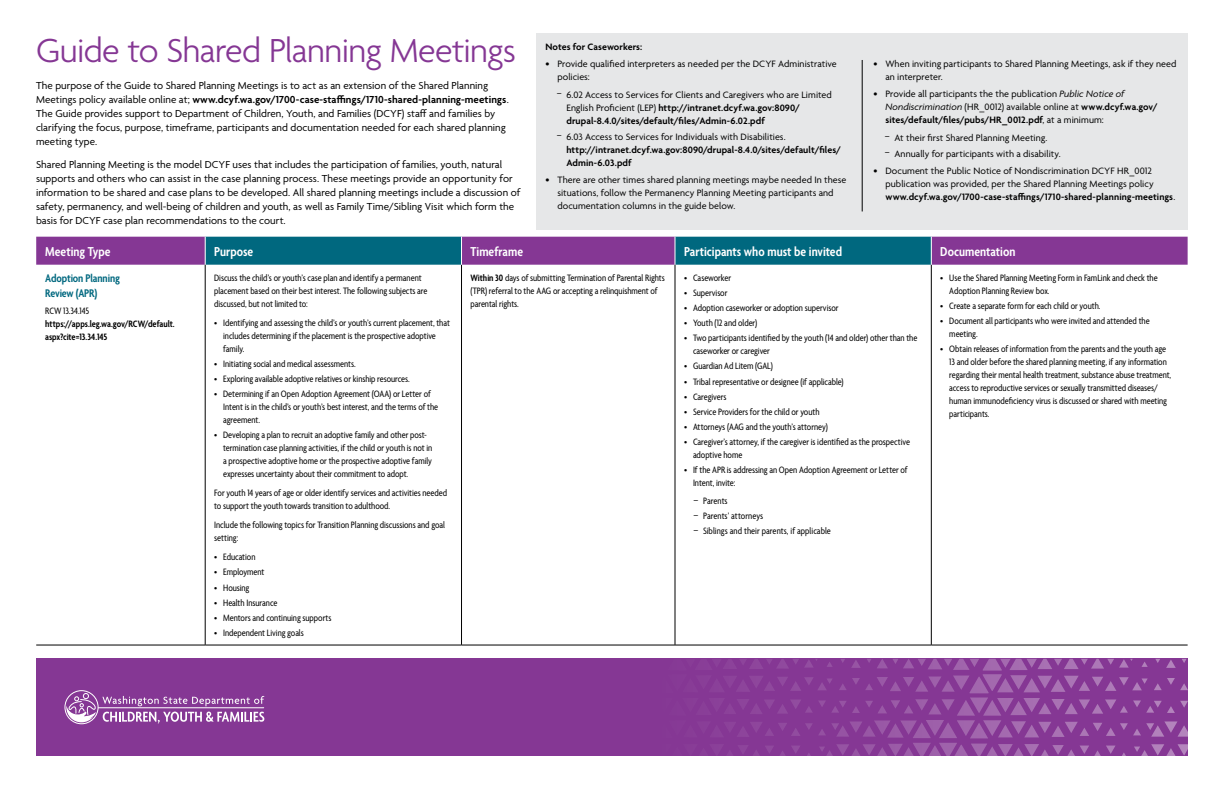
<style>
.page{position:relative;width:1224px;height:792px;background:#fff}
.page>*{position:absolute;margin:0;border:0;box-sizing:border-box;transform-origin:0 0}
.t1{font:300 36px "Agenda";letter-spacing:-.02em;color:#853794}
.t2{font:600 condensed 14px "Agenda";color:#fff}
.t3{font:600 condensed 12px/15px "Agenda";letter-spacing:-.01em;color:#00687f}
.t4{font:11px/14px "Agenda";color:#000}
.t5{font:condensed 10px/13px "Agenda";letter-spacing:-.005em;color:#000}
.t6{font:10px/13px "Agenda";letter-spacing:.005em;color:#000}
.t7{font:600 10px/13px "Agenda";letter-spacing:.01em;color:#000}
.t8{font:600 condensed 10px/13px "Agenda";letter-spacing:-.005em;color:#000}
.s1{font-weight:600}
.s2{font-size:11px}
.s3{font-weight:400;font-size:9.6px}
.s4{font-weight:400}
.s5{font-style:italic}
.s6{font-size:9.6px}
.s7{font-stretch:normal;font-size:9.6px}
</style>
<div class="page">
<div style="left:36px;top:659px;width:1152px;height:97px;background:#853794"></div>
<svg style="left:729px;top:659px;width:459px;height:97px"></svg>
<div style="left:65px;top:690px;width:34px;height:34px;border:1px solid #fff;border-radius:50%"></div>
<svg style="left:66px;top:693px;width:198px;height:31px"></svg>
<div style="left:536px;top:33px;width:652px;height:197px;background:#e6e7e8"></div>
<hr style="left:862px;top:60px;width:1px;height:151px;background:#000">
<hr style="left:205px;top:265px;width:1px;height:380px;background:#000">
<hr style="left:461px;top:265px;width:1px;height:380px;background:#000">
<hr style="left:675px;top:265px;width:1px;height:380px;background:#000">
<hr style="left:931px;top:265px;width:1px;height:380px;background:#000">
<hr style="left:36px;top:645px;width:169px;height:1px;background:#000">
<hr style="left:205px;top:645px;width:257px;height:1px;background:#000">
<hr style="left:462px;top:645px;width:213px;height:1px;background:#000">
<hr style="left:675px;top:645px;width:256px;height:1px;background:#000">
<hr style="left:931px;top:645px;width:257px;height:1px;background:#000">
<svg style="left:36px;top:237px;width:1152px;height:28px;background:#4c4f8c"></svg>
<h1 class="t1" style="left:36px;top:31px;width:481px">Guide to Shared Planning Meetings</h1>
<p class="t4" style="left:36px;top:79px;width:474px">The purpose of the Guide to Shared Planning Meetings is to act as an extension of the Shared Planning Meetings policy available online at; <span class="s1">www.dcyf.wa.gov/1700-case-staffings/1710-shared-planning-meetings</span>.<br>The Guide provides support to Department of Children, Youth, and Families (DCYF) staff and families by clarifying the focus, purpose, timeframe, participants and documentation needed for each shared planning meeting type.</p>
<p class="t4" style="left:36px;top:158px;width:486px">Shared Planning Meeting is the model DCYF uses that includes the participation of families, youth, natural supports and others who can assist in the case planning process. These meetings provide an opportunity for information to be shared and case plans to be developed. All shared planning meetings include a discussion of safety, permanency, and well-being of children and youth, as well as Family Time/Sibling Visit which form the basis for DCYF case plan recommendations to the court.</p>
<p class="t7" style="left:545px;top:41px;width:98px">Notes for Caseworkers:</p>
<p class="t6" style="left:557px;top:58px;width:281px;text-indent:-12px"><span class="s2">•</span> Provide qualified interpreters as needed per the DCYF Administrative policies:</p>
<p class="t7" style="left:566px;top:89px;width:267px;text-indent:-10px"><span class="s3">-</span> <span class="s4">6.02 Access to Services for Clients and Caregivers who are Limited<br>English Proficient (LEP)</span> http://intranet.dcyf.wa.gov:8090/ drupal-8.4.0/sites/default/files/Admin-6.02.pdf</p>
<p class="t7" style="left:566px;top:131px;width:276px;text-indent:-10px"><span class="s3">-</span> <span class="s4">6.03 Access to Services for Individuals with Disabilities. </span>http://intranet.dcyf.wa.gov:8090/drupal-8.4.0/sites/default/files/<br>Admin-6.03.pdf</p>
<p class="t6" style="left:557px;top:174px;width:290px;text-indent:-12px"><span class="s2">•</span> There are other times shared planning meetings maybe needed In these situations, follow the Permanency Planning Meeting participants and documentation columns in the guide below.</p>
<p class="t6" style="left:885px;top:58px;width:293px;text-indent:-12px"><span class="s2">•</span> When inviting participants to Shared Planning Meetings, ask if they need an interpreter.</p>
<p class="t6" style="left:885px;top:88px;width:274px;text-indent:-12px"><span class="s2">•</span> Provide all participants the the publication <span class="s5">Public Notice of<br>Nondiscrimination</span> (HR_0012) available online at <span class="s1">www.dcyf.wa.gov/ sites/default/files/pubs/HR_0012.pdf</span>, at a minimum:</p>
<p class="t6" style="left:884px;top:132px;width:164px"><span class="s6">-</span> At their first Shared Planning Meeting.</p>
<p class="t6" style="left:884px;top:148px;width:178px"><span class="s6">-</span> Annually for participants with a disability.</p>
<p class="t6" style="left:885px;top:165px;width:292px;text-indent:-12px"><span class="s2">•</span> Document the Public Notice of Nondiscrimination DCYF HR_0012 publication was provided, per the Shared Planning Meetings policy <span class="s1">www.dcyf.wa.gov/1700-case-staffings/1710-shared-planning-meetings</span>.</p>
<h2 class="t2" style="left:45px;top:244px;width:67px">Meeting Type</h2>
<h2 class="t2" style="left:214px;top:244px;width:40px">Purpose</h2>
<h2 class="t2" style="left:471px;top:244px;width:54px">Timeframe</h2>
<h2 class="t2" style="left:684px;top:244px;width:160px">Participants who must be invited</h2>
<h2 class="t2" style="left:940px;top:244px;width:77px">Documentation</h2>
<p class="t3" style="left:45px;top:271px;width:76px">Adoption Planning<br>Review (APR)</p>
<p class="t5" style="left:45px;top:305px;width:46px">RCW 13.34.145</p>
<p class="t8" style="left:45px;top:318px;width:131px">https://apps.leg.wa.gov/RCW/default. aspx?cite=13.34.145</p>
<p class="t5" style="left:214px;top:272px;width:215px">Discuss the child’s or youth’s case plan and identify a permanent placement based on their best interest. The following subjects are discussed, but not limited to:</p>
<p class="t5" style="left:223px;top:317px;width:228px;text-indent:-9px">• Identifying and assessing the child’s or youth’s current placement, that includes determining if the placement is the prospective adoptive family.</p>
<p class="t5" style="left:214px;top:358px;width:143px">• Initiating social and medical assessments.</p>
<p class="t5" style="left:214px;top:373px;width:197px">• Exploring available adoptive relatives or kinship resources.</p>
<p class="t5" style="left:223px;top:388px;width:217px;text-indent:-9px">• Determining if an Open Adoption Agreement (OAA) or Letter of<br>Intent is in the child’s or youth’s best interest, and the terms of the agreement.</p>
<p class="t5" style="left:223px;top:429px;width:211px;text-indent:-9px">• Developing a plan to recruit an adoptive family and other post&shy;termination case planning activities, if the child or youth is not in a prospective adoptive home or the prospective adoptive family expresses uncertainty about their commitment to adopt.</p>
<p class="t5" style="left:214px;top:487px;width:235px">For youth 14 years of age or older identify services and activities needed to support the youth towards transition to adulthood.</p>
<p class="t5" style="left:214px;top:519px;width:232px">Include the following topics for Transition Planning discussions and goal setting:</p>
<p class="t5" style="left:214px;top:551px;width:43px">• Education</p>
<p class="t5" style="left:214px;top:566px;width:52px">• Employment</p>
<p class="t5" style="left:214px;top:581px;width:37px">• Housing</p>
<p class="t5" style="left:214px;top:597px;width:65px">• Health Insurance</p>
<p class="t5" style="left:214px;top:612px;width:119px">• Mentors and continuing supports</p>
<p class="t5" style="left:214px;top:627px;width:91px">• Independent Living goals</p>
<p class="t5" style="left:471px;top:272px;width:196px"><span class="s1">Within 30</span> days of submitting Termination of Parental Rights (TPR) referral to the AAG or accepting a relinquishment of parental rights.</p>
<p class="t5" style="left:684px;top:272px;width:49px">• Caseworker</p>
<p class="t5" style="left:949px;top:272px;width:210px;text-indent:-9px">• Use the Shared Planning Meeting Form in FamLink and check the<br>Adoption Planning Review box.</p>
<p class="t5" style="left:940px;top:300px;width:162px">• Create a separate form for each child or youth.</p>
<p class="t5" style="left:949px;top:315px;width:202px;text-indent:-9px">• Document all participants who were invited and attended the meeting.</p>
<p class="t5" style="left:949px;top:343px;width:223px;text-indent:-9px">• Obtain releases of information from the parents and the youth age 13 and older before the shared planning meeting, if any information regarding their mental health treatment, substance abuse treatment, access to reproductive services or sexually transmitted diseases/ human immunodeficiency virus is discussed or shared with meeting participants.</p>
<p class="t5" style="left:684px;top:287px;width:45px">• Supervisor</p>
<p class="t5" style="left:684px;top:302px;width:156px">• Adoption caseworker or adoption supervisor</p>
<p class="t5" style="left:684px;top:317px;width:75px">• Youth (12 and older)</p>
<p class="t5" style="left:693px;top:332px;width:226px;text-indent:-9px">• Two participants identified by the youth (14 and older) other than the caseworker or caregiver</p>
<p class="t5" style="left:684px;top:360px;width:90px">• Guardian Ad Litem (GAL)</p>
<p class="t5" style="left:684px;top:375px;width:161px">• Tribal representative or designee (if applicable)</p>
<p class="t5" style="left:684px;top:391px;width:44px">• Caregivers</p>
<p class="t5" style="left:684px;top:406px;width:137px">• Service Providers for the child or youth</p>
<p class="t5" style="left:684px;top:421px;width:145px">• Attorneys (AAG and the youth’s attorney)</p>
<p class="t5" style="left:693px;top:436px;width:219px;text-indent:-9px">• Caregiver’s attorney, if the caregiver is identified as the prospective adoptive home</p>
<p class="t5" style="left:693px;top:464px;width:216px;text-indent:-9px">• If the APR is addressing an Open Adoption Agreement or Letter of<br>Intent, invite:</p>
<p class="t5" style="left:693px;top:495px;width:36px"><span class="s7">-</span> Parents</p>
<p class="t5" style="left:693px;top:510px;width:72px"><span class="s7">-</span> Parents’ attorneys</p>
<p class="t5" style="left:693px;top:525px;width:140px"><span class="s7">-</span> Siblings and their parents, if applicable</p>
</div>
